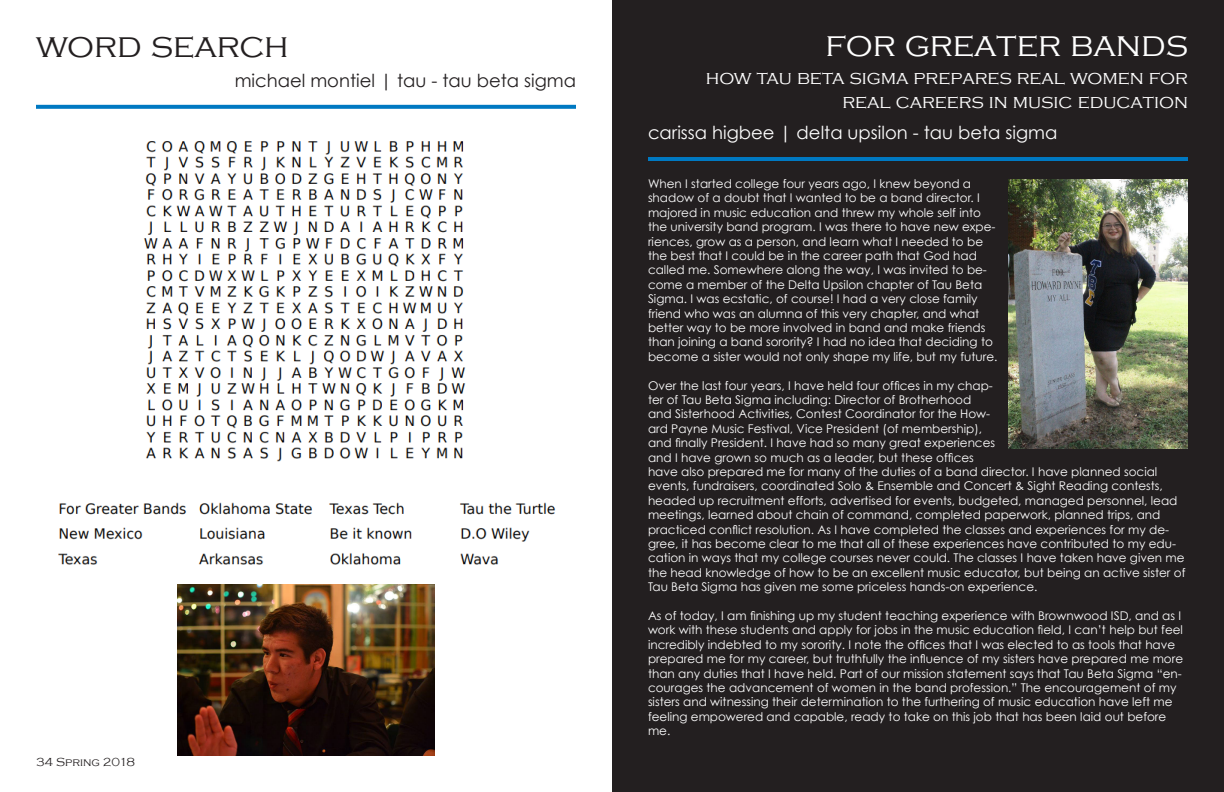
<style>
.page{position:relative;width:1224px;height:792px;background:#fff}
.page>*{position:absolute;margin:0;border:0;box-sizing:border-box;transform-origin:0 0}
.t1{font:300 36px "Copperplate Gothic";color:#fff}
.t2{font:300 36px "Copperplate Gothic";color:#231f20}
.t3{font:300 20px "Copperplate Gothic";color:#fff}
.t4{font:18px "Century Gothic";color:#fff}
.t5{font:18px "Century Gothic";color:#231f20}
.t6{font:12px/14.4px "Century Gothic";color:#fff}
.t7{font:300 12px "Copperplate Gothic";color:#231f20}
</style>
<div class="page">
<div style="left:612px;top:0;width:612px;height:791px;background:#231f20"></div>
<hr style="left:648px;top:157px;width:540px;height:4px;background:#0079c2">
<img style="left:1008px;top:179px;width:180px;height:270px">
<img style="left:58px;top:141px;width:498px;height:424px">
<img style="left:178px;top:584px;width:256px;height:171px">
<svg style="left:36px;top:105px;width:540px;height:4px;background:#0c7fc4"></svg>
<p class="t2" style="left:36px;top:25px;width:254px">word search</p>
<p class="t5" style="left:235px;top:69px;width:343px">michael montiel | tau - tau beta sigma</p>
<p class="t7" style="left:36px;top:756px;width:101px">34 Spring 2018</p>
<p class="t1" style="left:825px;top:25px;width:364px">for greater bands</p>
<p class="t3" style="left:706px;top:67px;width:484px">how tau beta sigma prepares real women for</p>
<p class="t3" style="left:842px;top:91px;width:347px">real careers in music education</p>
<p class="t4" style="left:648px;top:121px;width:411px">carissa higbee | delta upsilon - tau beta sigma</p>
<p class="t6" style="left:648px;top:176px;width:351px">When I started college four years ago, I knew beyond a shadow of a doubt that I wanted to be a band director. I majored in music education and threw my whole self into the university band program. I was there to have new expe&shy;riences, grow as a person, and learn what I needed to be the best that I could be in the career path that God had called me. Somewhere along the way, I was invited to be&shy;come a member of the Delta Upsilon chapter of Tau Beta Sigma. I was ecstatic, of course! I had a very close family friend who was an alumna of this very chapter, and what better way to be more involved in band and make friends than joining a band sorority? I had no idea that deciding to become a sister would not only shape my life, but my future.</p>
<p class="t6" style="left:648px;top:378px;width:539px">Over the last four years, I have held four offices in my chap-<br>ter of Tau Beta Sigma including: Director of Brotherhood<br>and Sisterhood Activities, Contest Coordinator for the How-<br>ard Payne Music Festival, Vice President (of membership),<br>and finally President. I have had so many great experiences<br>and I have grown so much as a leader, but these offices<br>have also prepared me for many of the duties of a band director. I have planned social events, fundraisers, coordinated Solo &amp; Ensemble and Concert &amp; Sight Reading contests, headed up recruitment efforts, advertised for events, budgeted, managed personnel, lead meetings, learned about chain of command, completed paperwork, planned trips, and practiced conflict resolution. As I have completed the classes and experiences for my de&shy;gree, it has become clear to me that all of these experiences have contributed to my edu&shy;cation in ways that my college courses never could. The classes I have taken have given me the head knowledge of how to be an excellent music educator, but being an active sister of Tau Beta Sigma has given me some priceless hands-on experience.</p>
<p class="t6" style="left:648px;top:608px;width:537px">As of today, I am finishing up my student teaching experience with Brownwood ISD, and as I work with these students and apply for jobs in the music education field, I can’t help but feel incredibly indebted to my sorority. I note the offices that I was elected to as tools that have prepared me for my career, but truthfully the influence of my sisters have prepared me more than any duties that I have held. Part of our mission statement says that Tau Beta Sigma “en&shy;courages the advancement of women in the band profession.” The encouragement of my sisters and witnessing their determination to the furthering of music education have left me feeling empowered and capable, ready to take on this job that has been laid out before me.</p>
</div>
